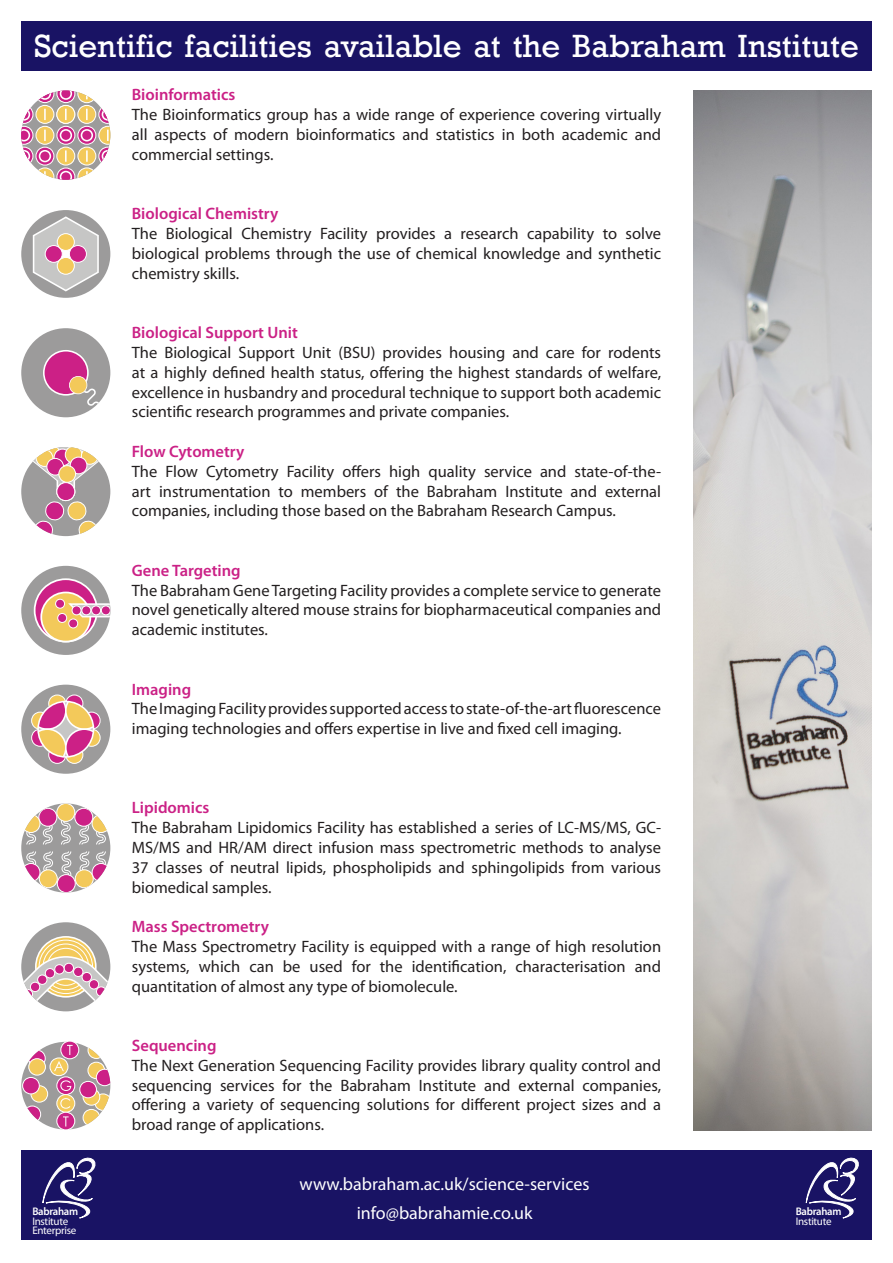
<style>
.page{position:relative;width:893px;height:1263px;background:#fff}
.page>*{position:absolute;margin:0;border:0;box-sizing:border-box;transform-origin:0 0}
.t1{font:33px "Rockwell";color:#fff}
.t2{font:18px "Myriad Pro";color:#fff}
.t3{font:16.5px/19.8px "Myriad Pro";color:#231f20;text-align:justify}
.t4{font:600 16.5px "Myriad Pro";color:#cb2186}
.t5{font:10.95px/9.8px "Myriad Pro";letter-spacing:-.03em;color:#fff}
.s1{font-weight:600}
</style>
<div class="page">
<div style="left:21px;top:21px;width:851px;height:50px;background:#191364"></div>
<svg style="left:21px;top:210px;width:89px;height:88px"></svg>
<svg style="left:21px;top:328px;width:89px;height:89px"></svg>
<svg style="left:21px;top:91px;width:89px;height:89px"></svg>
<svg style="left:21px;top:447px;width:89px;height:89px"></svg>
<svg style="left:21px;top:803px;width:89px;height:89px"></svg>
<svg style="left:21px;top:685px;width:89px;height:89px"></svg>
<svg style="left:21px;top:922px;width:89px;height:89px"></svg>
<svg style="left:21px;top:1041px;width:89px;height:89px"></svg>
<svg style="left:21px;top:566px;width:89px;height:89px"></svg>
<img style="left:693px;top:91px;width:179px;height:1039px">
<div style="left:21px;top:1150px;width:851px;height:89px;background:#191364"></div>
<svg style="left:806px;top:1157px;width:53px;height:62px"></svg>
<svg style="left:42px;top:1157px;width:54px;height:62px"></svg>
<p class="t1" style="left:34px;top:27px;width:826px">Scientific facilities available at the Babraham Institute</p>
<p class="t4" style="left:132px;top:84px;width:105px">Bioinformatics</p>
<p class="t3" style="left:132px;top:105px;width:531px">The Bioinformatics group has a wide range of experience covering virtually all aspects of modern bioinformatics and statistics in both academic and commercial settings.</p>
<p class="t4" style="left:132px;top:203px;width:148px">Biological Chemistry</p>
<p class="t3" style="left:132px;top:223px;width:531px">The Biological Chemistry Facility provides a research capability to solve biological problems through the use of chemical knowledge and synthetic chemistry skills.</p>
<p class="t4" style="left:132px;top:322px;width:168px">Biological Support Unit</p>
<p class="t3" style="left:132px;top:342px;width:531px">The Biological Support Unit (BSU) provides housing and care for rodents at a highly defined health status, offering the highest standards of welfare, excellence in husbandry and procedural technique to support both academic scientific research programmes and private companies.</p>
<p class="t4" style="left:132px;top:441px;width:114px">Flow Cytometry</p>
<p class="t3" style="left:132px;top:461px;width:531px">The Flow Cytometry Facility offers high quality service and state-of-the&shy;art instrumentation to members of the Babraham Institute and external companies, including those based on the Babraham Research Campus.</p>
<p class="t4" style="left:132px;top:560px;width:110px">Gene Targeting</p>
<p class="t3" style="left:132px;top:580px;width:531px">The Babraham Gene Targeting Facility provides a complete service to generate novel genetically altered mouse strains for biopharmaceutical companies and academic institutes.</p>
<p class="t4" style="left:132px;top:678px;width:61px">Imaging</p>
<p class="t3" style="left:132px;top:699px;width:531px">The Imaging Facility provides supported access to state-of-the-art fluorescence imaging technologies and offers expertise in live and fixed cell imaging.</p>
<p class="t4" style="left:132px;top:797px;width:79px">Lipidomics</p>
<p class="t3" style="left:132px;top:817px;width:531px">The Babraham Lipidomics Facility has established a series of LC-MS/MS, GC-MS/MS and HR/AM direct infusion mass spectrometric methods to analyse 37 classes of neutral lipids, phospholipids and sphingolipids from various biomedical samples.</p>
<p class="t4" style="left:132px;top:916px;width:139px">Mass Spectrometry</p>
<p class="t3" style="left:132px;top:936px;width:531px">The Mass Spectrometry Facility is equipped with a range of high resolution systems, which can be used for the identification, characterisation and quantitation of almost any type of biomolecule.</p>
<p class="t5" style="left:32px;top:1206px;width:47px"><span class="s1">Babraham<br></span>Institute<br>Enterprise</p>
<p class="t4" style="left:132px;top:1035px;width:86px">Sequencing</p>
<p class="t3" style="left:132px;top:1055px;width:531px">The Next Generation Sequencing Facility provides library quality control and sequencing services for the Babraham Institute and external companies, offering a variety of sequencing solutions for different project sizes and a broad range of applications.</p>
<p class="t2" style="left:300px;top:1172px;width:291px">www.babraham.ac.uk/science-services</p>
<p class="t2" style="left:357px;top:1202px;width:177px">info@babrahamie.co.uk</p>
<p class="t5" style="left:796px;top:1206px;width:47px;line-height:10.4px"><span class="s1">Babraham<br></span>Institute</p>
</div>
